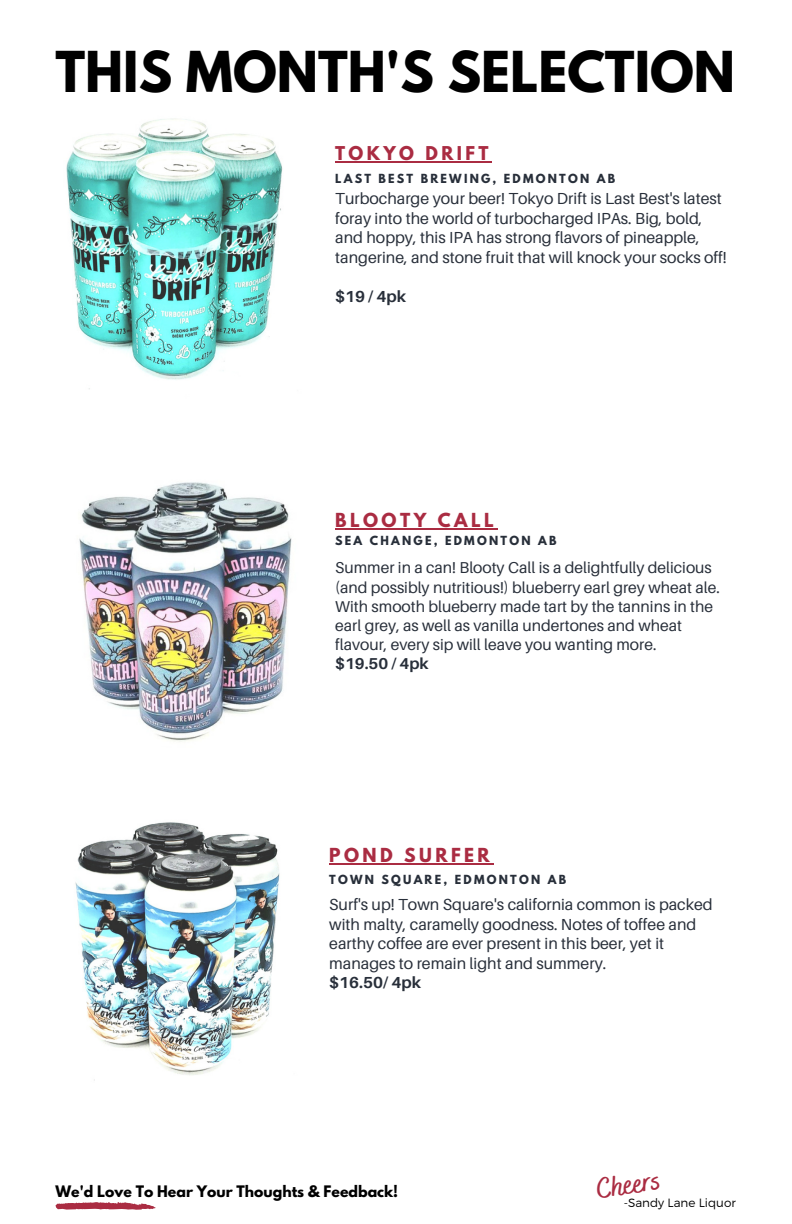
<style>
.page{position:relative;width:792px;height:1224px;background:#fff}
.page>*{position:absolute;margin:0;border:0;box-sizing:border-box;transform-origin:0 0}
.t1{font:700 49.9px "League Spartan";color:#000}
.t2{font:700 28.1px "Bakerie Smooth";color:#aa2c42}
.t3{font:700 17.1px "League Spartan";letter-spacing:.2em;color:#aa2c42}
.t4{font:700 16.9px "League Spartan";letter-spacing:.2em;color:#aa2c42}
.t5{font:16px/19.5px "Aileron";color:#282f3a}
.t6{font:700 16px "Aileron";color:#282f3a}
.t7{font:15.8px/19.2px "Aileron";color:#282f3a}
.t8{font:700 15.8px "Aileron";color:#282f3a}
.t9{font:700 14.1px "League Spartan";color:#000}
.t10{font:300 12px "Montserrat";color:#000}
.t11{font:700 11.1px "League Spartan";letter-spacing:.2em;color:#282f3a}
</style>
<div class="page">
<svg style="left:56px;top:1202px;width:100px;height:8px"></svg>
<img style="left:79px;top:482px;width:213px;height:260px">
<img style="left:75px;top:822px;width:205px;height:259px">
<img style="left:66px;top:118px;width:217px;height:271px">
<hr style="left:335px;top:161px;width:157px;height:2px;background:#aa2c42">
<hr style="left:335px;top:528px;width:162px;height:2px;background:#aa2c42">
<hr style="left:329px;top:863px;width:164px;height:2px;background:#aa2c42">
<p class="t1" style="left:56px;top:47px;width:681px">THIS MONTH'S SELECTION</p>
<p class="t4" style="left:335px;top:144px;width:155px">TOKYO DRIFT</p>
<p class="t11" style="left:335px;top:173px;width:282px">LAST BEST BREWING, EDMONTON AB</p>
<p class="t5" style="left:335px;top:189px;width:393px">Turbocharge your beer! Tokyo Drift is Last Best's latest foray into the world of turbocharged IPAs. Big, bold, and hoppy, this IPA has strong flavors of pineapple, tangerine, and stone fruit that will knock your socks off!</p>
<p class="t6" style="left:335px;top:286px;width:73px">$19 / 4pk</p>
<p class="t3" style="left:335px;top:511px;width:160px">BLOOTY CALL</p>
<p class="t11" style="left:335px;top:535px;width:223px">SEA CHANGE, EDMONTON AB</p>
<p class="t7" style="left:335px;top:558px;width:386px">Summer in a can! Blooty Call is a delightfully delicious (and possibly nutritious!) blueberry earl grey wheat ale.<br>With smooth blueberry made tart by the tannins in the earl grey, as well as vanilla undertones and wheat flavour, every sip will leave you wanting more.</p>
<p class="t8" style="left:335px;top:654px;width:95px">$19.50 / 4pk</p>
<p class="t3" style="left:329px;top:846px;width:162px">POND SURFER</p>
<p class="t11" style="left:329px;top:874px;width:238px">TOWN SQUARE, EDMONTON AB</p>
<p class="t5" style="left:329px;top:894px;width:385px">Surf's up! Town Square's california common is packed with malty, caramelly goodness. Notes of toffee and earthy coffee are ever present in this beer, yet it manages to remain light and summery.</p>
<p class="t6" style="left:329px;top:973px;width:93px">$16.50/ 4pk</p>
<p class="t9" style="left:56px;top:1185px;width:344px">We'd Love To Hear Your Thoughts &amp; Feedback!</p>
<p class="t2" style="left:595px;top:1172px;width:66px;rotate:-8deg">Cheers</p>
<p class="t10" style="left:624px;top:1195px;width:114px">-Sandy Lane Liquor</p>
</div>
